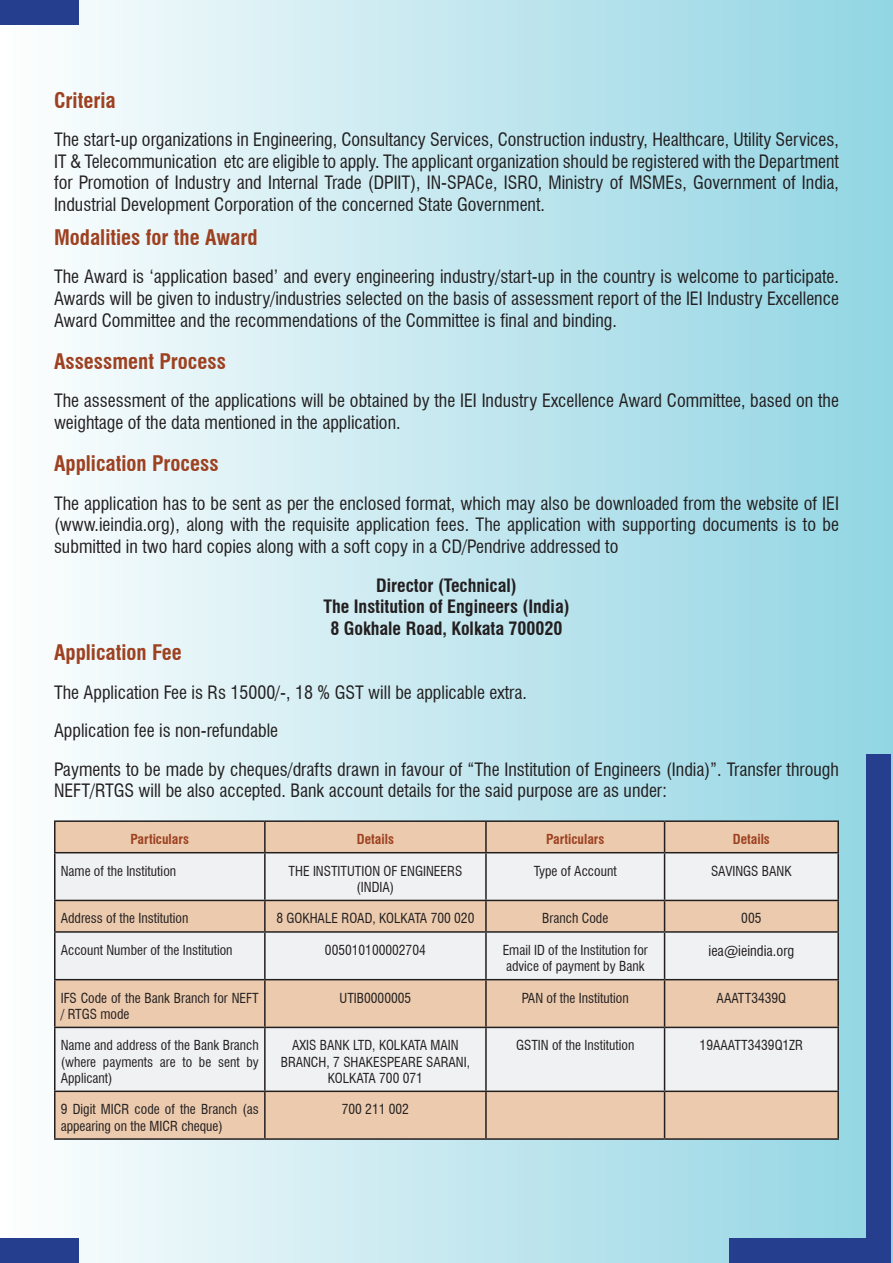
<style>
.page{position:relative;width:893px;height:1263px;background:#fff}
.page>*{position:absolute;margin:0;border:0;box-sizing:border-box;transform-origin:0 0}
.t1{font:700 condensed 21px "Swiss 721 BT";color:#9d4121}
.t2{font:condensed 18px/21.6px "Swiss 721 BT";color:#231f20;text-align:justify}
.t3{font:700 condensed 18px/21.6px "Swiss 721 BT";color:#231f20;text-align:center}
.t4{font:condensed 14.25px "Swiss 721 BT";color:#231f20}
.t5{font:condensed 13.5px/16.2px "Swiss 721 BT";color:#231f20}
.t6{font:700 condensed 13.5px "Swiss 721 BT";color:#9d4121}
</style>
<div class="page">
<div style="left:0;top:1px;width:893px;height:1262px;background:linear-gradient(to right,#fdfefe,#91d4e3)"></div>
<div style="left:56px;top:822px;width:781px;height:316px;background:#ebcaad"></div>
<svg style="left:56px;top:853px;width:781px;height:237px;fill:#f0f1f2"></svg>
<hr style="left:54px;top:820px;width:211px;height:2px;background:#231f20">
<hr style="left:54px;top:822px;width:2px;height:30px;background:#231f20">
<hr style="left:265px;top:820px;width:221px;height:2px;background:#231f20">
<hr style="left:264px;top:822px;width:2px;height:30px;background:#231f20">
<hr style="left:486px;top:820px;width:179px;height:2px;background:#231f20">
<hr style="left:485px;top:822px;width:2px;height:30px;background:#231f20">
<hr style="left:665px;top:820px;width:174px;height:2px;background:#231f20">
<hr style="left:664px;top:822px;width:1px;height:30px;background:#231f20">
<hr style="left:837px;top:822px;width:2px;height:30px;background:#231f20">
<hr style="left:54px;top:852px;width:211px;height:1px;background:#231f20">
<hr style="left:54px;top:853px;width:2px;height:47px;background:#231f20">
<hr style="left:265px;top:852px;width:221px;height:1px;background:#231f20">
<hr style="left:264px;top:853px;width:2px;height:47px;background:#231f20">
<hr style="left:486px;top:852px;width:179px;height:1px;background:#231f20">
<hr style="left:485px;top:853px;width:2px;height:47px;background:#231f20">
<hr style="left:665px;top:852px;width:174px;height:1px;background:#231f20">
<hr style="left:664px;top:853px;width:1px;height:47px;background:#231f20">
<hr style="left:837px;top:853px;width:2px;height:47px;background:#231f20">
<hr style="left:54px;top:900px;width:211px;height:1px;background:#231f20">
<hr style="left:54px;top:901px;width:2px;height:30px;background:#231f20">
<hr style="left:265px;top:900px;width:221px;height:1px;background:#231f20">
<hr style="left:264px;top:901px;width:2px;height:30px;background:#231f20">
<hr style="left:486px;top:900px;width:179px;height:1px;background:#231f20">
<hr style="left:485px;top:901px;width:2px;height:30px;background:#231f20">
<hr style="left:665px;top:900px;width:174px;height:1px;background:#231f20">
<hr style="left:664px;top:901px;width:1px;height:30px;background:#231f20">
<hr style="left:837px;top:901px;width:2px;height:30px;background:#231f20">
<hr style="left:54px;top:931px;width:211px;height:2px;background:#231f20">
<hr style="left:54px;top:933px;width:2px;height:46px;background:#231f20">
<hr style="left:265px;top:931px;width:221px;height:2px;background:#231f20">
<hr style="left:264px;top:933px;width:2px;height:46px;background:#231f20">
<hr style="left:486px;top:931px;width:179px;height:2px;background:#231f20">
<hr style="left:485px;top:933px;width:2px;height:46px;background:#231f20">
<hr style="left:665px;top:931px;width:174px;height:2px;background:#231f20">
<hr style="left:664px;top:933px;width:1px;height:46px;background:#231f20">
<hr style="left:837px;top:933px;width:2px;height:46px;background:#231f20">
<hr style="left:54px;top:979px;width:211px;height:1px;background:#231f20">
<hr style="left:54px;top:980px;width:2px;height:47px;background:#231f20">
<hr style="left:265px;top:979px;width:221px;height:1px;background:#231f20">
<hr style="left:264px;top:980px;width:2px;height:47px;background:#231f20">
<hr style="left:486px;top:979px;width:179px;height:1px;background:#231f20">
<hr style="left:485px;top:980px;width:2px;height:47px;background:#231f20">
<hr style="left:665px;top:979px;width:174px;height:1px;background:#231f20">
<hr style="left:664px;top:980px;width:1px;height:47px;background:#231f20">
<hr style="left:837px;top:980px;width:2px;height:47px;background:#231f20">
<hr style="left:54px;top:1027px;width:211px;height:1px;background:#231f20">
<hr style="left:54px;top:1028px;width:2px;height:62px;background:#231f20">
<hr style="left:265px;top:1027px;width:221px;height:1px;background:#231f20">
<hr style="left:264px;top:1028px;width:2px;height:62px;background:#231f20">
<hr style="left:486px;top:1027px;width:179px;height:1px;background:#231f20">
<hr style="left:485px;top:1028px;width:2px;height:62px;background:#231f20">
<hr style="left:665px;top:1027px;width:174px;height:1px;background:#231f20">
<hr style="left:664px;top:1028px;width:1px;height:62px;background:#231f20">
<hr style="left:837px;top:1028px;width:2px;height:62px;background:#231f20">
<hr style="left:54px;top:1090px;width:211px;height:2px;background:#231f20">
<hr style="left:54px;top:1092px;width:2px;height:46px;background:#231f20">
<hr style="left:265px;top:1090px;width:221px;height:2px;background:#231f20">
<hr style="left:264px;top:1092px;width:2px;height:46px;background:#231f20">
<hr style="left:486px;top:1090px;width:179px;height:2px;background:#231f20">
<hr style="left:485px;top:1092px;width:2px;height:46px;background:#231f20">
<hr style="left:665px;top:1090px;width:174px;height:2px;background:#231f20">
<hr style="left:664px;top:1092px;width:1px;height:46px;background:#231f20">
<hr style="left:837px;top:1092px;width:2px;height:46px;background:#231f20">
<hr style="left:54px;top:1138px;width:211px;height:2px;background:#231f20">
<hr style="left:265px;top:1138px;width:221px;height:2px;background:#231f20">
<hr style="left:486px;top:1138px;width:179px;height:2px;background:#231f20">
<hr style="left:665px;top:1138px;width:174px;height:2px;background:#231f20">
<div style="left:0;top:0;width:79px;height:24px;background:#253f8e"></div>
<div style="left:0;top:1239px;width:79px;height:24px;background:#253f8e"></div>
<div style="left:729px;top:1239px;width:162px;height:24px;background:#253f8e"></div>
<div style="left:867px;top:754px;width:24px;height:509px;background:#253f8e"></div>
<p class="t1" style="left:54px;top:87px;width:63px">Criteria</p>
<p class="t2" style="left:54px;top:129px;width:786px">The start-up organizations in Engineering, Consultancy Services, Construction industry, Healthcare, Utility Services, IT &amp; Telecommunication etc are eligible to apply. The applicant organization should be registered with the Department for Promotion of Industry and Internal Trade (DPIIT), IN-SPACe, ISRO, Ministry of MSMEs, Government of India, Industrial Development Corporation of the concerned State Government.</p>
<p class="t1" style="left:54px;top:224px;width:205px">Modalities for the Award</p>
<p class="t2" style="left:54px;top:266px;width:786px">The Award is ‘application based’ and every engineering industry/start-up in the country is welcome to participate.<br>Awards will be given to industry/industries selected on the basis of assessment report of the IEI Industry Excellence Award Committee and the recommendations of the Committee is final and binding.</p>
<p class="t1" style="left:54px;top:348px;width:173px">Assessment Process</p>
<p class="t2" style="left:54px;top:390px;width:786px">The assessment of the applications will be obtained by the IEI Industry Excellence Award Committee, based on the weightage of the data mentioned in the application.</p>
<p class="t1" style="left:54px;top:451px;width:166px">Application Process</p>
<p class="t2" style="left:54px;top:492px;width:786px">The application has to be sent as per the enclosed format, which may also be downloaded from the website of IEI (www.ieindia.org), along with the requisite application fees. The application with supporting documents is to be submitted in two hard copies along with a soft copy in a CD/Pendrive addressed to</p>
<p class="t3" style="left:323px;top:574px;width:248px">Director (Technical)<br>The Institution of Engineers (India)<br>8 Gokhale Road, Kolkata 700020</p>
<p class="t1" style="left:54px;top:640px;width:129px">Application Fee</p>
<p class="t2" style="left:54px;top:673px;width:786px;line-height:38.5px;text-align:left">The Application Fee is Rs 15000/-, 18 % GST will be applicable extra.<br>Application fee is non-refundable<br>Payments to be made by cheques/drafts drawn in favour of “The Institution of Engineers (India)”. Transfer through</p>
<p class="t2" style="left:54px;top:780px;width:614px">NEFT/RTGS will be also accepted. Bank account details for the said purpose are as under:</p>
<p class="t6" style="left:131px;top:831px;width:60px">Particulars</p>
<p class="t6" style="left:357px;top:831px;width:39px">Details</p>
<p class="t6" style="left:546px;top:831px;width:60px">Particulars</p>
<p class="t6" style="left:733px;top:831px;width:39px">Details</p>
<p class="t5" style="left:61px;top:863px;width:117px">Name of the Institution</p>
<p class="t5" style="left:289px;top:863px;width:175px;text-align:center">THE INSTITUTION OF ENGINEERS (INDIA)</p>
<p class="t5" style="left:534px;top:863px;width:84px">Type of Account</p>
<p class="t5" style="left:711px;top:863px;width:82px">SAVINGS BANK</p>
<p class="t5" style="left:61px;top:910px;width:129px">Address of the Institution</p>
<p class="t5" style="left:276px;top:910px;width:199px">8 GOKHALE ROAD, KOLKATA 700 020</p>
<p class="t5" style="left:542px;top:910px;width:68px">Branch Code</p>
<p class="t5" style="left:741px;top:910px;width:22px">005</p>
<p class="t5" style="left:61px;top:942px;width:173px">Account Number of the Institution</p>
<p class="t5" style="left:325px;top:942px;width:102px">005010100002704</p>
<p class="t5" style="left:503px;top:942px;width:147px">Email ID of the Institution for advice of payment by Bank</p>
<p class="t4" style="left:708px;top:942px;width:87px">iea@ieindia.org</p>
<p class="t5" style="left:61px;top:990px;width:200px">IFS Code of the Bank Branch for NEFT / RTGS mode</p>
<p class="t5" style="left:340px;top:990px;width:73px">UTIB0000005</p>
<p class="t5" style="left:522px;top:990px;width:109px">PAN of the Institution</p>
<p class="t5" style="left:717px;top:990px;width:71px">AAATT3439Q</p>
<p class="t5" style="left:61px;top:1037px;width:200px;text-align:justify">Name and address of the Bank Branch (where payments are to be sent by Applicant)</p>
<p class="t5" style="left:281px;top:1037px;width:191px;text-align:center">AXIS BANK LTD, KOLKATA MAIN<br>BRANCH, 7 SHAKESPEARE SARANI,<br>KOLKATA 700 071</p>
<p class="t5" style="left:516px;top:1037px;width:120px">GSTIN of the Institution</p>
<p class="t5" style="left:700px;top:1037px;width:105px">19AAATT3439Q1ZR</p>
<p class="t5" style="left:61px;top:1101px;width:200px">9 Digit MICR code of the Branch (as appearing on the MICR cheque)</p>
<p class="t5" style="left:342px;top:1101px;width:69px">700 211 002</p>
</div>
